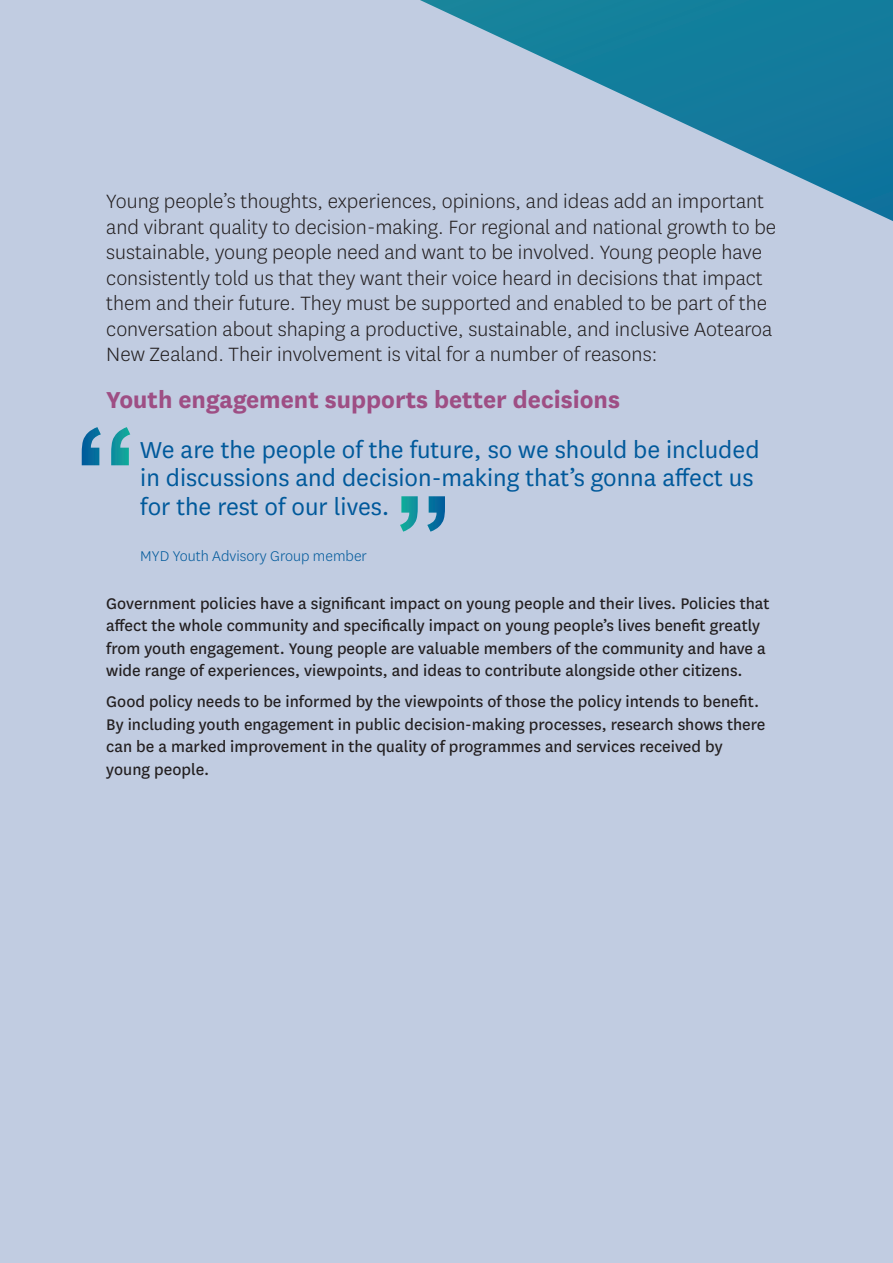
<style>
.page{position:relative;width:893px;height:1263px;background:#c1cce1}
.page>*{position:absolute;margin:0;border:0;box-sizing:border-box;transform-origin:0 0}
.t1{font:27px/28.5px "National";color:#00599b}
.heading_2{font:700 27px "National";color:#9e4e84}
.Intro_text{font:300 22.5px/25.5px "National";color:#231f20}
.Body{font:18px/22.5px "National";color:#231f20}
.t2{font:300 16.5px "National";color:#00599b}
</style>
<div class="page">
<svg style="left:420px;top:0;width:473px;height:221px"></svg>
<svg style="left:400px;top:496px;width:45px;height:36px"></svg>
<svg style="left:82px;top:427px;width:48px;height:38px"></svg>
<p class="Intro_text" style="left:106px;top:188px;width:671px">Young people’s thoughts, experiences, opinions, and ideas add an important and vibrant quality to decision-making. For regional and national growth to be sustainable, young people need and want to be involved. Young people have consistently told us that they want their voice heard in decisions that impact them and their future. They must be supported and enabled to be part of the conversation about shaping a productive, sustainable, and inclusive Aotearoa New Zealand. Their involvement is vital for a number of reasons:</p>
<p class="heading_2" style="left:106px;top:381px;width:515px">Youth engagement supports better decisions</p>
<p class="t1" style="left:140px;top:434px;width:621px">We are the people of the future, so we should be included in discussions and decision-making that’s gonna affect us for the rest of our lives.</p>
<p class="t2" style="left:140px;top:545px;width:228px">MYD Youth Advisory Group member</p>
<p class="Body" style="left:106px;top:591px;width:665px">Government policies have a significant impact on young people and their lives. Policies that affect the whole community and specifically impact on young people’s lives benefit greatly from youth engagement. Young people are valuable members of the community and have a wide range of experiences, viewpoints, and ideas to contribute alongside other citizens.</p>
<p class="Body" style="left:106px;top:689px;width:661px">Good policy needs to be informed by the viewpoints of those the policy intends to benefit.<br>By including youth engagement in public decision-making processes, research shows there can be a marked improvement in the quality of programmes and services received by young people.</p>
</div>
